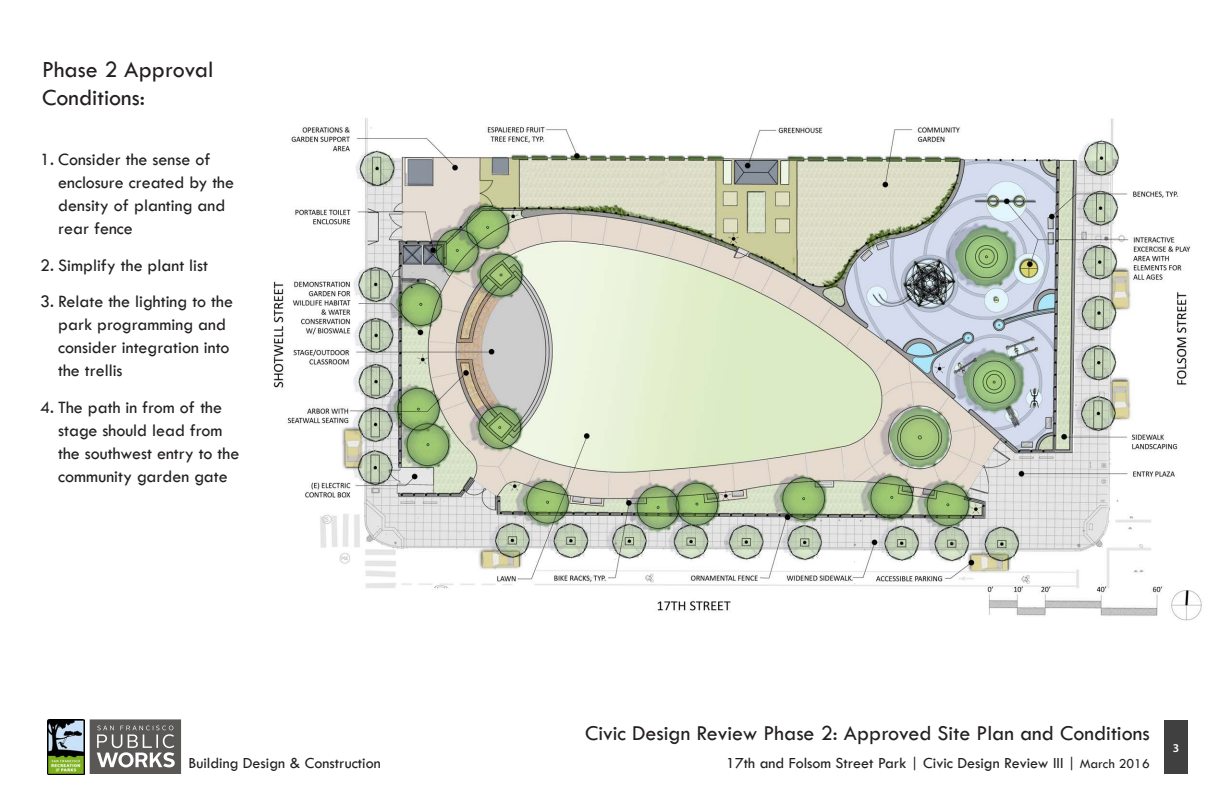
<style>
.page{position:relative;width:1224px;height:792px;background:#fff}
.page>*{position:absolute;margin:0;border:0;box-sizing:border-box;transform-origin:0 0}
.Paragraph_Style_1{font:24px/28.8px "Tw Cen";color:#231f20}
.t1{font:22px "Tw Cen";color:#231f20}
.t2{font:18px/23px "Tw Cen";color:#231f20}
.t3{font:16px "Tw Cen";color:#231f20}
.t4{font:600 12px "Myriad Pro";color:#fff}
.s1{font-size:14px}
</style>
<div class="page">
<svg style="left:90px;top:719px;width:91px;height:55px;background:#797676"></svg>
<img style="left:47px;top:719px;width:37px;height:55px">
<div style="left:1164px;top:720px;width:24px;height:54px;background:#404040"></div>
<img style="left:273px;top:118px;width:929px;height:503px">
<p class="Paragraph_Style_1" style="left:42px;top:54px;width:173px">Phase 2 Approval<br>Conditions:</p>
<p class="t2" style="left:58px;top:148px;width:177px;text-indent:-18px">1. Consider the sense of enclosure created by the density of planting and rear fence</p>
<p class="t2" style="left:40px;top:254px;width:169px">2. Simplify the plant list</p>
<p class="t2" style="left:58px;top:290px;width:176px;text-indent:-18px">3. Relate the lighting to the park programming and consider integration into the trellis</p>
<p class="t2" style="left:58px;top:396px;width:183px;text-indent:-18px">4. The path in from of the stage should lead from the southwest entry to the community garden gate</p>
<p class="t1" style="left:585px;top:720px;width:566px">Civic Design Review Phase 2: Approved Site Plan and Conditions</p>
<p class="t3" style="left:188px;top:754px;width:194px">Building Design &amp; Construction</p>
<p class="t3" style="left:726px;top:754px;width:425px">17th and Folsom Street Park | Civic Design Review III | <span class="s1">March 2016</span></p>
<p class="t4" style="left:1173px;top:740px;width:8px">3</p>
</div>
